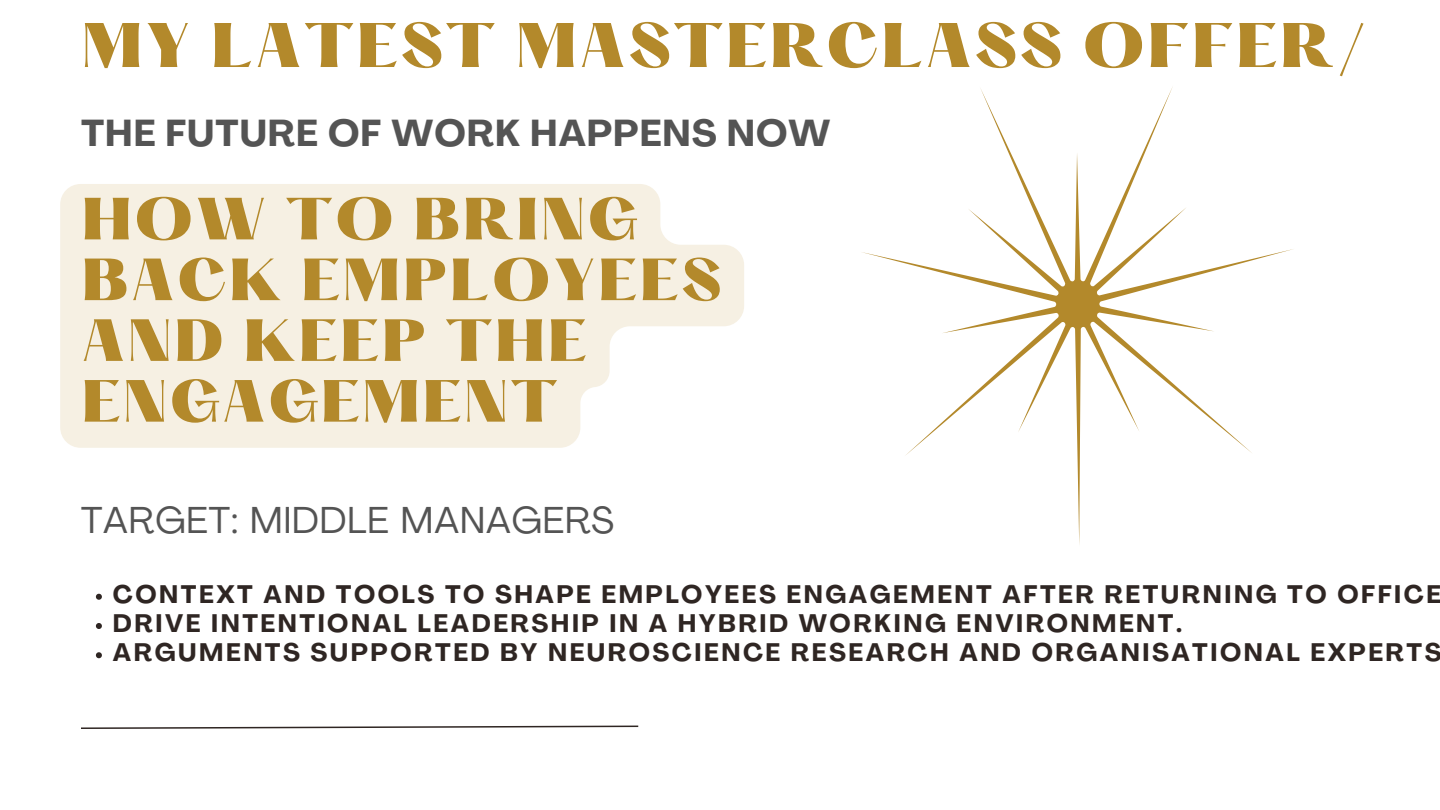
<style>
.page{position:relative;width:1440px;height:810px;background:#fff}
.page>*{position:absolute;margin:0;border:0;box-sizing:border-box;transform-origin:0 0}
.t1{font:900 55px "Hatton";letter-spacing:.025em;color:#b3892b}
.t2{font:900 52px/60.8px "Hatton";letter-spacing:.025em;color:#b3892b}
.t3{font:700 37px "Agrandir";letter-spacing:.025em;color:#545454}
.t4{font:37px "Agrandir";letter-spacing:.025em;color:#545454}
.t5{font:700 25px "Agrandir";letter-spacing:.1em;color:#2f2623}
</style>
<div class="page">
<svg style="left:81px;top:725px;width:558px;height:4px"></svg>
<svg style="left:862px;top:87px;width:431px;height:457px"></svg>
<svg style="left:96px;top:594px;width:6px;height:6px"></svg>
<svg style="left:96px;top:623px;width:6px;height:6px"></svg>
<svg style="left:96px;top:652px;width:6px;height:6px"></svg>
<svg style="left:60px;top:184px;width:684px;height:264px;background:#f7f1e6"></svg>
<p class="t1" style="left:81px;top:20px;width:1288px">MY LATEST MASTERCLASS OFFER/</p>
<p class="t3" style="left:81px;top:118px;width:751px">THE FUTURE OF WORK HAPPENS NOW</p>
<p class="t2" style="left:81px;top:194px;width:642px">HOW TO BRING<br>BACK EMPLOYEES<br>AND KEEP THE<br>ENGAGEMENT</p>
<p class="t4" style="left:81px;top:505px;width:535px">TARGET: MIDDLE MANAGERS</p>
<p class="t5" style="left:113px;top:584px;width:1330px">CONTEXT AND TOOLS TO SHAPE EMPLOYEES ENGAGEMENT AFTER RETURNING TO OFFICE</p>
<p class="t5" style="left:113px;top:613px;width:1071px">DRIVE INTENTIONAL LEADERSHIP IN A HYBRID WORKING ENVIRONMENT.</p>
<p class="t5" style="left:113px;top:643px;width:1330px">ARGUMENTS SUPPORTED BY NEUROSCIENCE RESEARCH AND ORGANISATIONAL EXPERTS</p>
</div>
